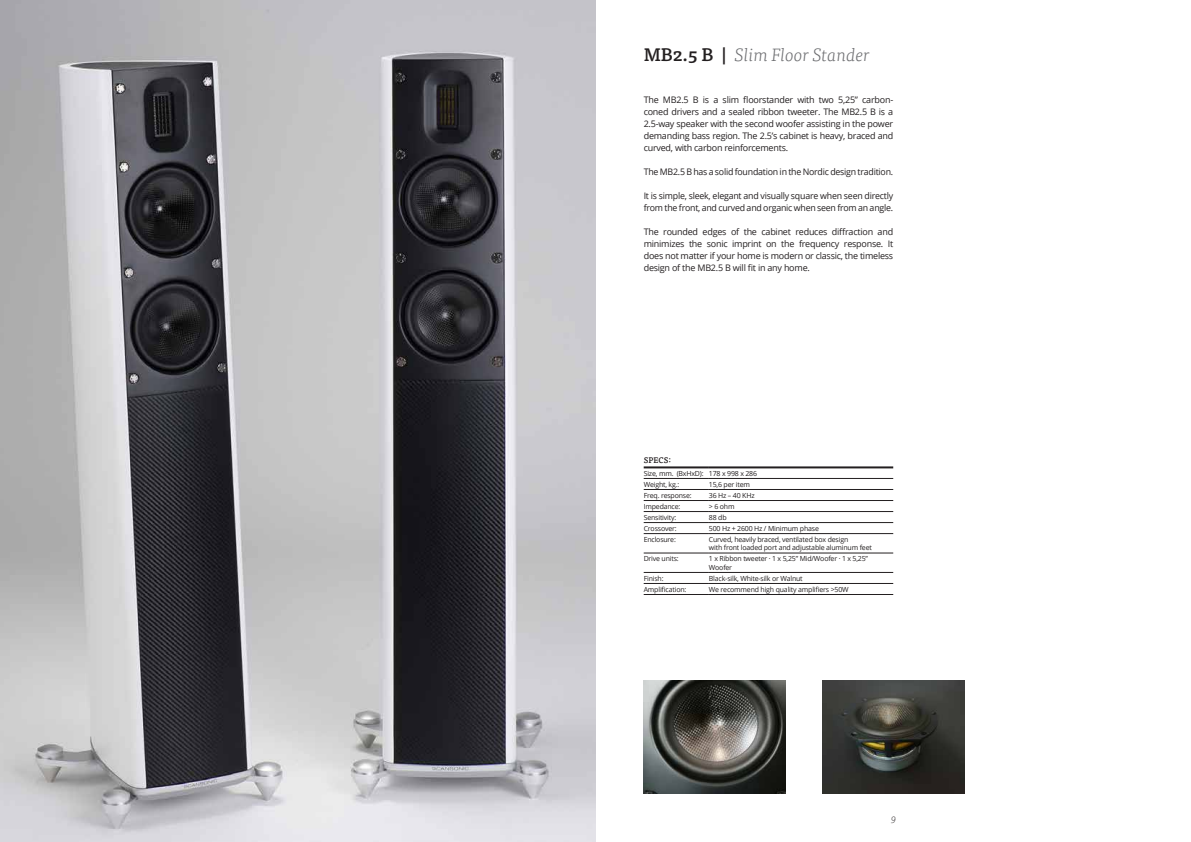
<style>
.page{position:relative;width:1191px;height:842px;background:#fff}
.page>*{position:absolute;margin:0;border:0;box-sizing:border-box;transform-origin:0 0}
.t1{font:italic 300 18px "Tisa Pro";color:#6c6d70}
.t2{font:9px/12px "Open Sans";letter-spacing:-.025em;color:#231f20;text-align:justify}
.t3{font:italic 300 9px "Open Sans";color:#231f20}
.t4{font:500 8px "Tisa Pro";letter-spacing:.01em;color:#231f20}
.t5{font:7px/8.4px "Open Sans";letter-spacing:-.025em;color:#231f20}
.s1{font-weight:500;font-style:normal;color:#231f20}
</style>
<div class="page">
<img style="left:0;top:0;width:595px;height:842px">
<hr style="left:643px;top:478px;width:66px;height:1px;background:#231f20">
<hr style="left:709px;top:478px;width:184px;height:1px;background:#231f20">
<hr style="left:643px;top:489px;width:66px;height:1px;background:#231f20">
<hr style="left:709px;top:489px;width:184px;height:1px;background:#231f20">
<hr style="left:643px;top:500px;width:66px;height:1px;background:#231f20">
<hr style="left:709px;top:500px;width:184px;height:1px;background:#231f20">
<hr style="left:643px;top:511px;width:66px;height:1px;background:#231f20">
<hr style="left:709px;top:511px;width:184px;height:1px;background:#231f20">
<hr style="left:643px;top:522px;width:66px;height:1px;background:#231f20">
<hr style="left:709px;top:522px;width:184px;height:1px;background:#231f20">
<hr style="left:643px;top:533px;width:66px;height:1px;background:#231f20">
<hr style="left:709px;top:533px;width:184px;height:1px;background:#231f20">
<hr style="left:643px;top:553px;width:66px;height:1px;background:#231f20">
<hr style="left:709px;top:553px;width:184px;height:1px;background:#231f20">
<hr style="left:643px;top:572px;width:66px;height:1px;background:#231f20">
<hr style="left:709px;top:572px;width:184px;height:1px;background:#231f20">
<hr style="left:643px;top:583px;width:66px;height:1px;background:#231f20">
<hr style="left:709px;top:583px;width:184px;height:1px;background:#231f20">
<hr style="left:643px;top:594px;width:66px;height:1px;background:#231f20">
<hr style="left:709px;top:594px;width:184px;height:1px;background:#231f20">
<hr style="left:643px;top:466px;width:66px;height:2px;background:#231f20">
<hr style="left:709px;top:466px;width:184px;height:2px;background:#231f20">
<img style="left:822px;top:680px;width:142px;height:114px">
<img style="left:643px;top:680px;width:142px;height:114px">
<h1 class="t1" style="left:643px;top:43px;width:228px"><span class="s1">MB2.5 B |</span> Slim Floor Stander</h1>
<p class="t2" style="left:643px;top:94px;width:251px">The MB2.5 B is a slim floorstander with two 5,25” carbon&shy;coned drivers and a sealed ribbon tweeter. The MB2.5 B is a 2.5-way speaker with the second woofer assisting in the power demanding bass region. The 2.5’s cabinet is heavy, braced and curved, with carbon reinforcements.</p>
<p class="t2" style="left:643px;top:166px;width:251px">The MB2.5 B has a solid foundation in the Nordic design tradition.</p>
<p class="t2" style="left:643px;top:190px;width:251px">It is simple, sleek, elegant and visually square when seen directly from the front, and curved and organic when seen from an angle.</p>
<p class="t2" style="left:643px;top:226px;width:251px">The rounded edges of the cabinet reduces diffraction and minimizes the sonic imprint on the frequency response. It does not matter if your home is modern or classic, the timeless design of the MB2.5 B will fit in any home.</p>
<p class="t4" style="left:643px;top:454px;width:29px">SPECS:</p>
<p class="t5" style="left:643px;top:467px;width:115px;line-height:11px">Size, mm. (BxHxD): 178 x 998 x 286<br>Weight, kg.:</p>
<p class="t5" style="left:709px;top:480px;width:43px">15,6 per item</p>
<p class="t5" style="left:643px;top:491px;width:49px">Freq. response:</p>
<p class="t5" style="left:709px;top:491px;width:47px">36 Hz – 40 KHz</p>
<p class="t5" style="left:643px;top:502px;width:38px">Impedance:</p>
<p class="t5" style="left:709px;top:502px;width:27px">&gt; 6 ohm</p>
<p class="t5" style="left:643px;top:513px;width:34px">Sensitivity:</p>
<p class="t5" style="left:709px;top:513px;width:19px">88 db</p>
<p class="t5" style="left:643px;top:524px;width:34px">Crossover:</p>
<p class="t5" style="left:709px;top:524px;width:112px">500 Hz + 2600 Hz / Minimum phase</p>
<p class="t5" style="left:643px;top:535px;width:34px">Enclosure:</p>
<p class="t5" style="left:709px;top:535px;width:164px">Curved, heavily braced, ventilated box design<br>with front loaded port and adjustable aluminum feet</p>
<p class="t5" style="left:643px;top:554px;width:37px">Drive units:</p>
<p class="t5" style="left:709px;top:554px;width:161px">1 x Ribbon tweeter · 1 x 5,25” Mid/Woofer · 1 x 5,25”<br>Woofer</p>
<p class="t5" style="left:643px;top:574px;width:21px">Finish:</p>
<p class="t5" style="left:709px;top:574px;width:95px">Black-silk, White-silk or Walnut</p>
<p class="t5" style="left:643px;top:585px;width:44px">Amplification:</p>
<p class="t5" style="left:709px;top:585px;width:141px">We recommend high quality amplifiers &gt;50W</p>
<p class="t3" style="left:890px;top:814px;width:6px">9</p>
</div>
